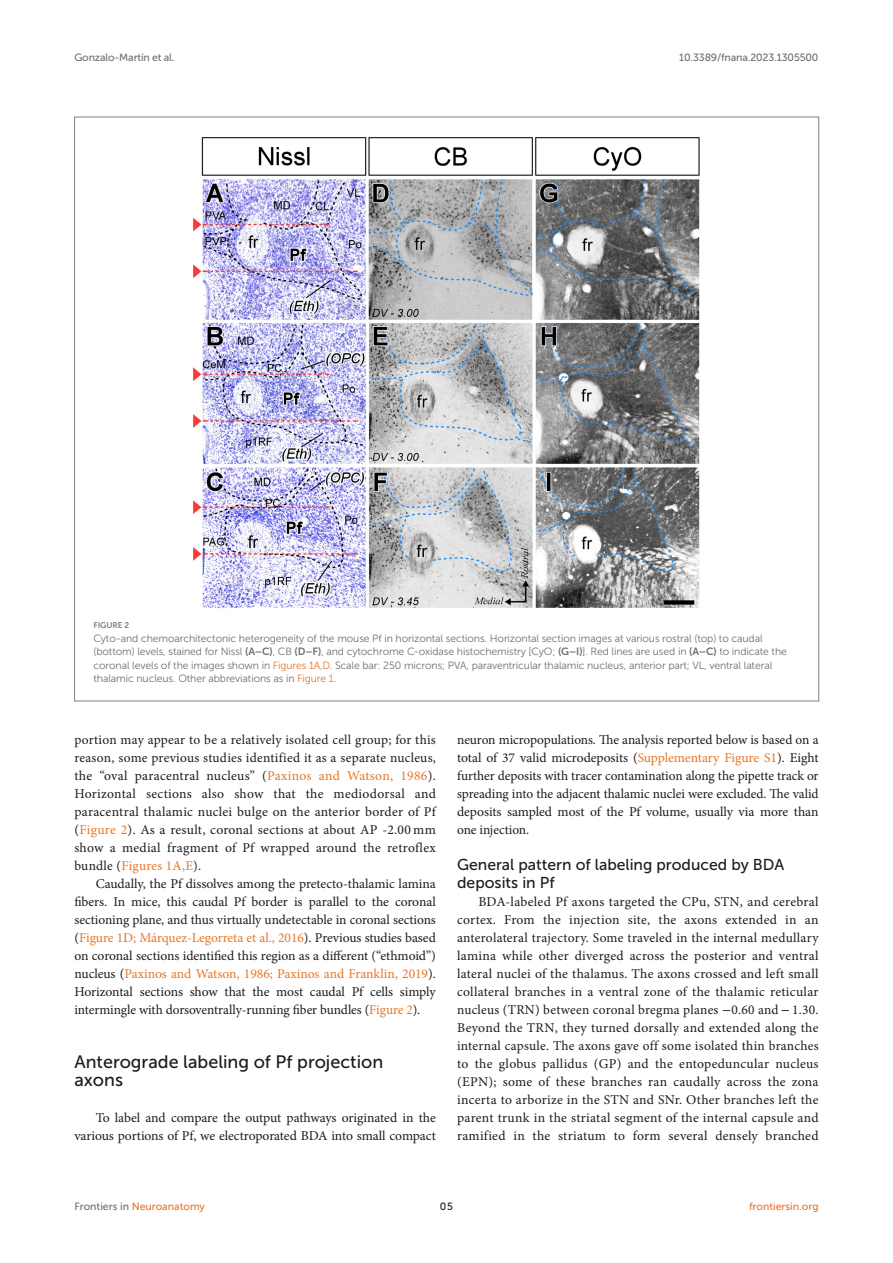
<style>
.page{position:relative;width:893px;height:1263px;background:#fff}
.page>*{position:absolute;margin:0;border:0;box-sizing:border-box;transform-origin:0 0}
.HEAD_2{font:18px/18px "Museo Sans 500";color:#1b1c1b}
.HEAD_3{font:15.75px/18px "Museo Sans 500";color:#1b1c1b}
.TEXT_FLUSH{font:13.5px/18px "Minion Pro";letter-spacing:-.005em;color:#1b1c1b;text-align:justify}
.TEXT{font:13.5px/18px "Minion Pro";letter-spacing:.005em;color:#1b1c1b;text-align:justify}
.FIG_LEG{font:10.5px/13.5px "Museo Sans 300";letter-spacing:-.01em;color:#706f70}
.t1{font:10.5px "Museo Sans 500";letter-spacing:-.015em;color:#706f70}
.t2{font:10.5px "Museo Sans 500";color:#e87626}
.t3{font:10.5px "Museo Sans 500";color:#1b1c1b}
.FIG_HD{font:8.25px "Museo Sans 700";letter-spacing:-.01em;color:#7e7f7f}
.s1{font-family:"Museo Sans 700"}
.s2{color:#e87626}
.s3{font-family:"STIX General"}
.s4{color:#706f70}
</style>
<div class="page">
<img style="left:192px;top:137px;width:508px;height:471px">
<p class="t1" style="left:74px;top:51px;width:101px">Gonzalo-Martín et al.</p>
<p class="t1" style="left:679px;top:51px;width:141px">10.3389/fnana.2023.1305500</p>
<p class="FIG_HD" style="left:94px;top:621px;width:37px">FIGURE 2</p>
<p class="FIG_LEG" style="left:94px;top:631px;width:695px">Cyto-and chemoarchitectonic heterogeneity of the mouse Pf in horizontal sections. Horizontal section images at various rostral (top) to caudal (bottom) levels, stained for Nissl <span class="s1">(A–C)</span>, CB <span class="s1">(D–F)</span>, and cytochrome C-oxidase histochemistry [CyO; <span class="s1">(G–I)</span>]. Red lines are used in <span class="s1">(A–C)</span> to indicate the coronal levels of the images shown in <span class="s2">Figures 1A,D</span>. Scale bar: 250 microns; PVA, paraventricular thalamic nucleus, anterior part; VL, ventral lateral thalamic nucleus. Other abbreviations as in <span class="s2">Figure 1</span>.</p>
<p class="TEXT" style="left:74px;top:731px;width:363px">portion may appear to be a relatively isolated cell group; for this reason, some previous studies identified it as a separate nucleus, the “oval paracentral nucleus” (<span class="s2">Paxinos and Watson, 1986</span>).<br>Horizontal sections also show that the mediodorsal and paracentral thalamic nuclei bulge on the anterior border of Pf (<span class="s2">Figure 2</span>). As a result, coronal sections at about AP -2.00 mm show a medial fragment of Pf wrapped around the retroflex bundle (<span class="s2">Figures 1A,E</span>).</p>
<p class="TEXT" style="left:74px;top:875px;width:363px;text-indent:21px">Caudally, the Pf dissolves among the pretecto-thalamic lamina fibers. In mice, this caudal Pf border is parallel to the coronal sectioning plane, and thus virtually undetectable in coronal sections (<span class="s2">Figure 1D; Márquez-Legorreta et al., 2016</span>). Previous studies based on coronal sections identified this region as a different (“ethmoid”) nucleus (<span class="s2">Paxinos and Watson, 1986; Paxinos and Franklin, 2019</span>).<br>Horizontal sections show that the most caudal Pf cells simply intermingle with dorsoventrally-running fiber bundles (<span class="s2">Figure 2</span>).</p>
<p class="HEAD_2" style="left:74px;top:1053px;width:310px">Anterograde labeling of Pf projection axons</p>
<p class="TEXT_FLUSH" style="left:74px;top:1109px;width:363px;text-align:right">To label and compare the output pathways originated in the various portions of Pf, we electroporated BDA into small compact</p>
<p class="TEXT_FLUSH" style="left:457px;top:731px;width:363px">neuron micropopulations. The analysis reported below is based on a total of 37 valid microdeposits (<span class="s2">Supplementary Figure S1</span>). Eight further deposits with tracer contamination along the pipette track or spreading into the adjacent thalamic nuclei were excluded. The valid deposits sampled most of the Pf volume, usually via more than one injection.</p>
<p class="HEAD_3" style="left:457px;top:856px;width:329px">General pattern of labeling produced by BDA deposits in Pf</p>
<p class="TEXT_FLUSH" style="left:457px;top:893px;width:363px;text-indent:21px">BDA-labeled Pf axons targeted the CPu, STN, and cerebral cortex. From the injection site, the axons extended in an anterolateral trajectory. Some traveled in the internal medullary lamina while other diverged across the posterior and ventral lateral nuclei of the thalamus. The axons crossed and left small collateral branches in a ventral zone of the thalamic reticular nucleus (TRN) between coronal bregma planes <span class="s3">−</span>0.60 and<span class="s3">−</span>1.30.<br>Beyond the TRN, they turned dorsally and extended along the internal capsule. The axons gave off some isolated thin branches to the globus pallidus (GP) and the entopeduncular nucleus (EPN); some of these branches ran caudally across the zona incerta to arborize in the STN and SNr. Other branches left the parent trunk in the striatal segment of the internal capsule and ramified in the striatum to form several densely branched</p>
<p class="t2" style="left:74px;top:1200px;width:132px"><span class="s4">Frontiers in</span> Neuroanatomy</p>
<p class="t3" style="left:440px;top:1200px;width:14px">05</p>
<p class="t2" style="left:749px;top:1200px;width:71px">frontiersin.org</p>
</div>
